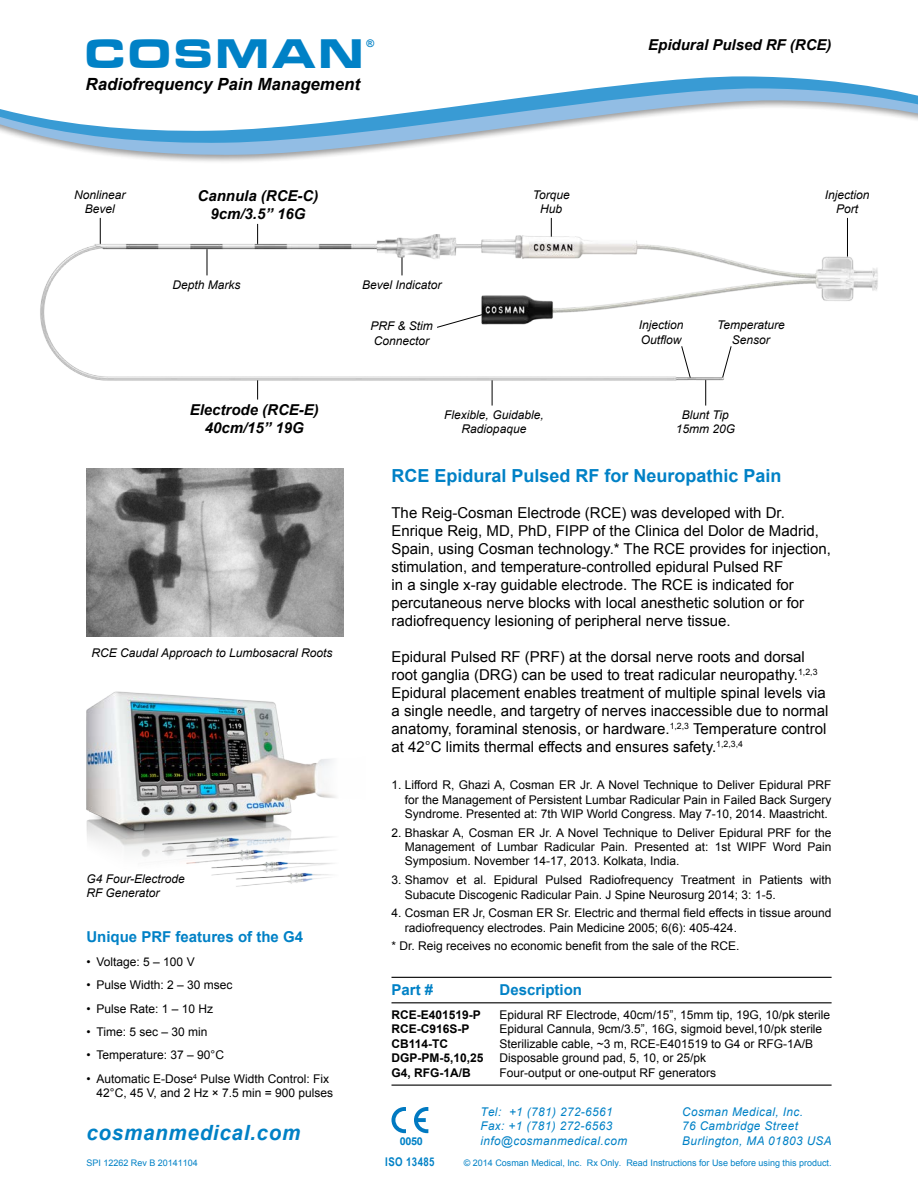
<style>
.page{position:relative;width:918px;height:1188px;background:#fff}
.page>*{position:absolute;margin:0;border:0;box-sizing:border-box;transform-origin:0 0}
.t1{font:42.75px "Microgramma D Bold Exte";letter-spacing:.1em;color:#0081c6}
.t2{font:italic 700 21px "Arial";letter-spacing:.035em;color:#0081c6}
.t3{font:700 18px "Arial";color:#0081c6}
.t4{font:italic 700 16.8px "Arial";color:#000}
.t5{font:15px/18px "Arial";color:#000}
.t6{font:italic 700 15px/18px "Arial";color:#000;text-align:center}
.t7{font:700 15px "Arial";color:#0081c6}
.t8{font:12px/14.4px "Arial";color:#000}
.t9{font:italic 12px/14.4px "Arial";color:#000;text-align:center}
.t10{font:italic 12px/14.4px "Arial";letter-spacing:.035em;color:#0081c6}
.t11{font:700 12px/14.4px "Arial";color:#000}
.t12{font:700 12px "Arial Narrow";letter-spacing:.035em;color:#0081c6}
.t13{font:700 10.8px "Arial";color:#0081c6}
.t14{font:700 10.5px "Arial";color:#0081c6}
.t15{font:9px "Arial";color:#0081c6}
</style>
<div class="page">
<svg style="left:84px;top:151px;width:291px;height:11px"></svg>
<svg style="left:0;top:76px;width:918px;height:75px"></svg>
<svg style="left:414px;top:1107px;width:14px;height:26px"></svg>
<svg style="left:392px;top:1107px;width:14px;height:26px"></svg>
<hr style="left:392px;top:1002px;width:440px;height:1px;background:#000">
<hr style="left:392px;top:977px;width:440px;height:1px;background:#000">
<hr style="left:392px;top:1085px;width:440px;height:1px;background:#000">
<img style="left:86px;top:691px;width:250px;height:196px">
<hr style="left:847px;top:218px;width:1px;height:40px;background:#000">
<img style="left:86px;top:468px;width:257px;height:169px">
<img style="left:40px;top:222px;width:838px;height:178px">
<h1 class="t1" style="left:85px;top:25px;width:279px">COSMAN</h1>
<h3 class="t4" style="left:86px;top:73px;width:276px">Radiofrequency Pain Management</h3>
<p class="t14" style="left:366px;top:36px;width:9px">®</p>
<p class="t6" style="left:648px;top:36px;width:185px">Epidural Pulsed RF (RCE)</p>
<p class="t9" style="left:74px;top:188px;width:53px">Nonlinear<br>Bevel</p>
<p class="t6" style="left:198px;top:187px;width:122px">Cannula (RCE-C)<br>9cm/3.5” 16G</p>
<p class="t9" style="left:533px;top:188px;width:38px">Torque<br>Hub</p>
<p class="t9" style="left:825px;top:188px;width:46px">Injection<br>Port</p>
<p class="t9" style="left:173px;top:278px;width:70px">Depth Marks</p>
<p class="t9" style="left:362px;top:278px;width:81px">Bevel Indicator</p>
<p class="t9" style="left:370px;top:319px;width:64px;text-align:left">PRF &amp; Stim<br>Connector</p>
<p class="t9" style="left:639px;top:318px;width:46px;text-align:left">Injection<br>Outflow</p>
<p class="t9" style="left:717px;top:318px;width:69px">Temperature<br>Sensor</p>
<p class="t6" style="left:190px;top:401px;width:131px">Electrode (RCE-E)<br>40cm/15” 19G</p>
<p class="t9" style="left:676px;top:408px;width:61px">Blunt Tip<br>15mm 20G</p>
<p class="t9" style="left:444px;top:408px;width:101px">Flexible, Guidable,<br>Radiopaque</p>
<p class="t9" style="left:91px;top:645px;width:242px">RCE Caudal Approach to Lumbosacral Roots</p>
<p class="t9" style="left:86px;top:872px;width:100px;text-align:left">G4 Four-Electrode<br>RF Generator</p>
<p class="t7" style="left:86px;top:927px;width:218px">Unique PRF features of the G4</p>
<p class="t8" style="left:86px;top:955px;width:110px">• Voltage: 5 – 100 V</p>
<p class="t8" style="left:86px;top:978px;width:148px">• Pulse Width: 2 – 30 msec</p>
<p class="t8" style="left:86px;top:1001px;width:128px">• Pulse Rate: 1 – 10 Hz</p>
<p class="t8" style="left:86px;top:1025px;width:123px">• Time: 5 sec – 30 min</p>
<p class="t8" style="left:86px;top:1048px;width:139px">• Temperature: 37 – 90°C</p>
<p class="t8" style="left:97px;top:1072px;width:238px;text-indent:-10px">• Automatic E-Dose<sup>4</sup> Pulse Width Control: Fix<br>42°C, 45 V, and 2 Hz × 7.5 min = 900 pulses</p>
<h2 class="t2" style="left:86px;top:1118px;width:215px">cosmanmedical.com</h2>
<p class="t15" style="left:86px;top:1157px;width:113px">SPI 12262 Rev B 20141104</p>
<h3 class="t3" style="left:392px;top:464px;width:392px">RCE Epidural Pulsed RF for Neuropathic Pain</h3>
<p class="t5" style="left:392px;top:504px;width:441px">The Reig-Cosman Electrode (RCE) was developed with Dr.<br>Enrique Reig, MD, PhD, FIPP of the Clinica del Dolor de Madrid, Spain, using Cosman technology.* The RCE provides for injection, stimulation, and temperature-controlled epidural Pulsed RF<br>in a single x-ray guidable electrode. The RCE is indicated for percutaneous nerve blocks with local anesthetic solution or for radiofrequency lesioning of peripheral nerve tissue.</p>
<p class="t5" style="left:392px;top:648px;width:438px">Epidural Pulsed RF (PRF) at the dorsal nerve roots and dorsal root ganglia (DRG) can be used to treat radicular neuropathy.<sup>1,2,3<br></sup>Epidural placement enables treatment of multiple spinal levels via a single needle, and targetry of nerves inaccessible due to normal anatomy, foraminal stenosis, or hardware.<sup>1,2,3</sup> Temperature control at 42°C limits thermal effects and ensures safety.<sup>1,2,3,4</sup></p>
<p class="t8" style="left:405px;top:778px;width:428px;text-align:justify;text-indent:-13px">1. Lifford R, Ghazi A, Cosman ER Jr. A Novel Technique to Deliver Epidural PRF for the Management of Persistent Lumbar Radicular Pain in Failed Back Surgery Syndrome. Presented at: 7th WIP World Congress. May 7-10, 2014. Maastricht.</p>
<p class="t8" style="left:405px;top:825px;width:428px;text-align:justify;text-indent:-13px">2. Bhaskar A, Cosman ER Jr. A Novel Technique to Deliver Epidural PRF for the Management of Lumbar Radicular Pain. Presented at: 1st WIPF Word Pain Symposium. November 14-17, 2013. Kolkata, India.</p>
<p class="t8" style="left:405px;top:873px;width:428px;text-indent:-13px">3. Shamov et al. Epidural Pulsed Radiofrequency Treatment in Patients with<br>Subacute Discogenic Radicular Pain. J Spine Neurosurg 2014; 3: 1-5.</p>
<p class="t8" style="left:405px;top:906px;width:428px;text-indent:-13px">4. Cosman ER Jr, Cosman ER Sr. Electric and thermal field effects in tissue around radiofrequency electrodes. Pain Medicine 2005; 6(6): 405-424.</p>
<p class="t8" style="left:392px;top:939px;width:350px">* Dr. Reig receives no economic benefit from the sale of the RCE.</p>
<p class="t7" style="left:392px;top:980px;width:43px">Part #</p>
<p class="t11" style="left:392px;top:1008px;width:94px">RCE-E401519-P<br>RCE-C916S-P<br>CB114-TC<br>DGP-PM-5,10,25<br>G4, RFG-1A/B</p>
<p class="t7" style="left:500px;top:980px;width:84px">Description</p>
<p class="t8" style="left:500px;top:1008px;width:332px">Epidural RF Electrode, 40cm/15”, 15mm tip, 19G, 10/pk sterile Epidural Cannula, 9cm/3.5”, 16G, sigmoid bevel,10/pk sterile Sterilizable cable, ~3 m, RCE-E401519 to G4 or RFG-1A/B Disposable ground pad, 5, 10, or 25/pk<br>Four-output or one-output RF generators</p>
<p class="t10" style="left:480px;top:1105px;width:134px">Tel: +1 (781) 272-6561<br>Fax: +1 (781) 272-6563</p>
<p class="t13" style="left:400px;top:1134px;width:25px">0050</p>
<p class="t10" style="left:480px;top:1134px;width:148px">info@cosmanmedical.com</p>
<p class="t10" style="left:682px;top:1105px;width:151px">Cosman Medical, Inc.<br>76 Cambridge Street<br>Burlington, MA 01803 USA</p>
<p class="t12" style="left:385px;top:1153px;width:51px">ISO 13485</p>
<p class="t15" style="left:464px;top:1157px;width:369px">© 2014 Cosman Medical, Inc. Rx Only. Read Instructions for Use before using this product.</p>
</div>
